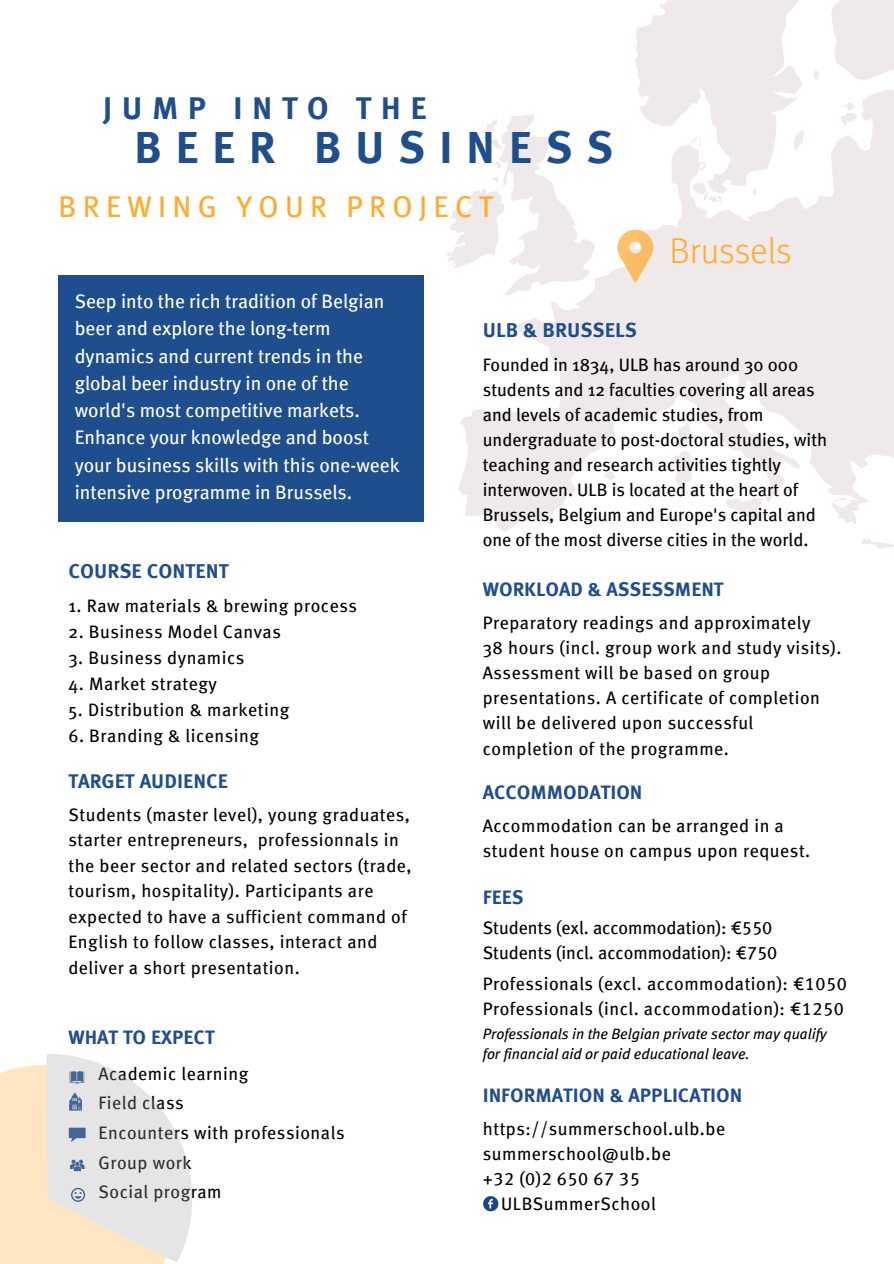
<style>
.page{position:relative;width:894px;height:1264px;background:#fff}
.page>*{position:absolute;margin:0;border:0;box-sizing:border-box;transform-origin:0 0}
.t1{font:45px "Meta Bold LF Caps";letter-spacing:.3em;color:#1f4e8e}
.t2{font:300 35.85px "Meta";color:#ffaa2c}
.t3{font:31.5px "Meta Bold LF Caps";letter-spacing:.3em;color:#1f4e8e}
.t4{font:30px "Meta Book LF";letter-spacing:.215em;color:#ffaa2c}
.t5{font:20.25px "Meta Bold LF Caps";color:#1f4e8e}
.t6{font:20.1px "Meta Bold LF Caps";color:#1f4e8e}
.t7{font:19.95px "Meta Bold LF Caps";color:#1f4e8e}
.t8{font:19.5px/27.3px "Meta";color:#fff}
.t9{font:19.5px "Meta Bold LF Caps";color:#1f4e8e}
.t10{font:18px/25.5px "Meta";letter-spacing:.03em;color:#000}
.t11{font:18px/24.9px "Meta";color:#000}
.t12{font:18px/25px "Meta Book LF";letter-spacing:.03em;color:#000}
.t13{font:18px/24.8px "Meta Book LF";color:#000}
.t14{font:italic 15px/20.2px "Meta";color:#000}
</style>
<div class="page">
<div style="left:58px;top:275px;width:365px;height:247px;background:#1f4e8e"></div>
<svg style="left:423px;top:0;width:470px;height:548px"></svg>
<svg style="left:617px;top:230px;width:36px;height:53px;background:#f8d29d"></svg>
<svg style="left:483px;top:1196px;width:15px;height:15px"></svg>
<svg style="left:0;top:1054px;width:192px;height:208px;background:#eee6db"></svg>
<h3 class="t3" style="left:103px;top:90px;width:325px">JUMP INTO THE</h3>
<h1 class="t1" style="left:134px;top:121px;width:480px">BEER BUSINESS</h1>
<h3 class="t4" style="left:58px;top:189px;width:435px">BREWING YOUR PROJECT</h3>
<h2 class="t2" style="left:669px;top:231px;width:123px">Brussels</h2>
<p class="t8" style="left:75px;top:287px;width:326px">Seep into the rich tradition of Belgian beer and explore the long-term dynamics and current trends in the global beer industry in one of the world's most competitive markets.<br>Enhance your knowledge and boost your business skills with this one-week intensive programme in Brussels.</p>
<p class="t6" style="left:68px;top:559px;width:162px">COURSE CONTENT</p>
<p class="t10" style="left:68px;top:593px;width:290px">1. Raw materials &amp; brewing process</p>
<p class="t10" style="left:68px;top:619px;width:214px">2. Business Model Canvas</p>
<p class="t10" style="left:68px;top:645px;width:177px">3. Business dynamics</p>
<p class="t10" style="left:68px;top:671px;width:150px">4. Market strategy</p>
<p class="t10" style="left:68px;top:697px;width:222px">5. Distribution &amp; marketing</p>
<p class="t10" style="left:68px;top:722px;width:192px">6. Branding &amp; licensing</p>
<p class="t7" style="left:68px;top:769px;width:161px">TARGET AUDIENCE</p>
<p class="t10" style="left:68px;top:802px;width:345px">Students (master level), young graduates, starter entrepreneurs, professionnals in the beer sector and related sectors (trade, tourism, hospitality). Participants are expected to have a sufficient command of English to follow classes, interact and deliver a short presentation.</p>
<p class="t9" style="left:68px;top:1025px;width:148px">WHAT TO EXPECT</p>
<p class="t10" style="left:98px;top:1058px;width:247px;line-height:29.7px">Academic learning<br>Field class<br>Encounters with professionals<br>Group work<br>Social program</p>
<p class="t5" style="left:482px;top:318px;width:156px">ULB &amp; BRUSSELS</p>
<p class="t11" style="left:482px;top:352px;width:346px">Founded in 1834, ULB has around 30 000 students and 12 faculties covering all areas and levels of academic studies, from undergraduate to post-doctoral studies, with teaching and research activities tightly interwoven. ULB is located at the heart of Brussels, Belgium and Europe's capital and one of the most diverse cities in the world.</p>
<p class="t9" style="left:482px;top:578px;width:242px">WORKLOAD &amp; ASSESSMENT</p>
<p class="t10" style="left:482px;top:610px;width:360px;line-height:25px">Preparatory readings and approximately<br>38 hours (incl. group work and study visits).<br>Assessment will be based on group presentations. A certificate of completion will be delivered upon successful completion of the programme.</p>
<p class="t9" style="left:482px;top:781px;width:161px">ACCOMMODATION</p>
<p class="t10" style="left:482px;top:813px;width:329px;line-height:25px">Accommodation can be arranged in a student house on campus upon request.</p>
<p class="t9" style="left:482px;top:885px;width:42px">FEES</p>
<p class="t13" style="left:482px;top:915px;width:296px">Students (exl. accommodation): €550<br>Students (incl. accommodation): €750</p>
<p class="t12" style="left:482px;top:971px;width:365px">Professionals (excl. accommodation): €1050<br>Professionals (incl. accommodation): €1250</p>
<p class="t14" style="left:482px;top:1023px;width:345px">Professionals in the Belgian private sector may qualify for financial aid or paid educational leave.</p>
<p class="t9" style="left:482px;top:1083px;width:261px">INFORMATION &amp; APPLICATION</p>
<p class="t12" style="left:482px;top:1115px;width:244px">https://summerschool.ulb.be</p>
<p class="t12" style="left:482px;top:1141px;width:189px">summerschool@ulb.be</p>
<p class="t12" style="left:482px;top:1166px;width:159px">+32 (0)2 650 67 35</p>
<p class="t12" style="left:501px;top:1191px;width:156px">ULBSummerSchool</p>
</div>
